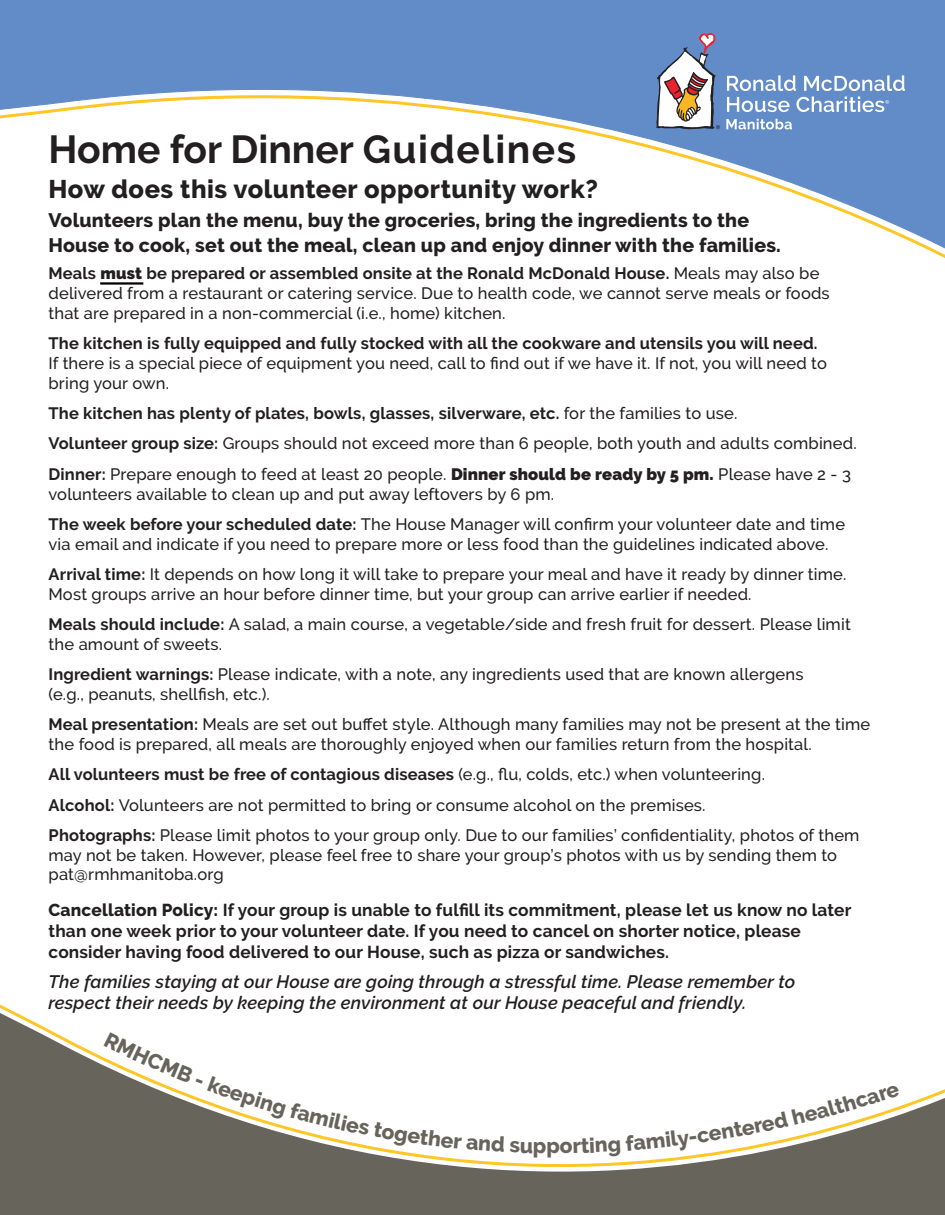
<style>
.page{position:relative;width:945px;height:1215px;background:#fff}
.page>*{position:absolute;margin:0;border:0;box-sizing:border-box;transform-origin:0 0}
.t1{font:700 39px "Raleway";color:#231f20}
.t2{font:800 25.5px "Raleway";letter-spacing:.02em;color:#231f20}
.t3{font:800 21px "Raleway";color:#67645c}
.t4{font:800 19.5px/24.8px "Raleway";letter-spacing:.01em;color:#231f20}
.t5{font:italic 600 18px/21px "Raleway";letter-spacing:.01em;color:#231f20}
.t6{font:700 17.25px/20.7px "Raleway";letter-spacing:.01em;color:#231f20}
.t7{font:500 16.5px/30.3px "Raleway";letter-spacing:.01em;color:#231f20}
.t8{font:700 16.5px "Raleway";letter-spacing:.01em;color:#231f20}
.s1{font-weight:700}
.s2{font-weight:900}
.s3{font-weight:800}
</style>
<div class="page">
<svg style="left:0;top:1004px;width:945px;height:186px"></svg>
<div style="left:0;top:1190px;width:945px;height:25px;background:#67645c"></div>
<svg style="left:143px;top:201px;width:802px;height:84px"></svg>
<svg style="left:703px;top:163px;width:242px;height:38px"></svg>
<div style="left:0;top:1122px;width:61px;height:93px;background:#67645c"></div>
<svg style="left:0;top:0;width:945px;height:163px;fill:#628cc8"></svg>
<svg style="left:726px;top:119px;width:66px;height:10px"></svg>
<svg style="left:656px;top:33px;width:64px;height:96px"></svg>
<svg style="left:727px;top:75px;width:178px;height:37px"></svg>
<hr style="left:100px;top:282px;width:43px;height:3px;background:#000">
<svg style="left:104px;top:1032px;width:442px;height:126px"></svg>
<svg style="left:560px;top:1084px;width:340px;height:72px"></svg>
<h1 class="t1" style="left:49px;top:127px;width:529px">Home for Dinner Guidelines</h1>
<h2 class="t2" style="left:49px;top:174px;width:551px">How does this volunteer opportunity work?</h2>
<p class="t4" style="left:49px;top:208px;width:734px">Volunteers plan the menu, buy the groceries, bring the ingredients to the<br>House to cook, set out the meal, clean up and enjoy dinner with the families.</p>
<p class="t7" style="left:49px;top:264px;width:783px;line-height:19.8px"><span class="s1">Meals</span> <span class="s2">must</span> <span class="s1">be prepared or assembled onsite at the Ronald McDonald House.</span> Meals may also be delivered from a restaurant or catering service. Due to health code, we cannot serve meals or foods that are prepared in a non-commercial (i.e., home) kitchen.</p>
<p class="t8" style="left:49px;top:334px;width:771px">The kitchen is fully equipped and fully stocked with all the cookware and utensils you will need.</p>
<p class="t7" style="left:49px;top:353px;width:780px;line-height:19.8px">If there is a special piece of equipment you need, call to find out if we have it. If not, you will need to bring your own.</p>
<p class="t7" style="left:49px;top:398px;width:810px"><span class="s1">The kitchen has plenty of plates, bowls, glasses, silverware, etc.</span> for the families to use.<br><span class="s1">Volunteer group size:</span> Groups should not exceed more than 6 people, both youth and adults combined.<br><span class="s1">Dinner:</span> Prepare enough to feed at least 20 people. <span class="s2">Dinner should be ready by 5 pm.</span> Please have 2 - 3</p>
<p class="t7" style="left:49px;top:479px;width:798px">volunteers available to clean up and put away leftovers by 6 pm.<br><span class="s1">The week before your scheduled date:</span> The House Manager will confirm your volunteer date and time</p>
<p class="t7" style="left:49px;top:529px;width:799px">via email and indicate if you need to prepare more or less food than the guidelines indicated above.<br><span class="s1">Arrival time:</span> It depends on how long it will take to prepare your meal and have it ready by dinner time.</p>
<p class="t7" style="left:49px;top:579px;width:804px">Most groups arrive an hour before dinner time, but your group can arrive earlier if needed.<br><span class="s1">Meals should include:</span> A salad, a main course, a vegetable/side and fresh fruit for dessert. Please limit</p>
<p class="t7" style="left:49px;top:629px;width:757px">the amount of sweets.<br><span class="s1">Ingredient warnings:</span> Please indicate, with a note, any ingredients used that are known allergens</p>
<p class="t7" style="left:49px;top:679px;width:823px">(e.g., peanuts, shellfish, etc.).<br><span class="s1">Meal presentation:</span> Meals are set out buffet style. Although many families may not be present at the time</p>
<p class="t7" style="left:49px;top:729px;width:812px">the food is prepared, all meals are thoroughly enjoyed when our families return from the hospital.<br><span class="s1">All volunteers must be free of contagious diseases</span> (e.g., flu, colds, etc.) when volunteering.<br><span class="s1">Alcohol:</span> Volunteers are not permitted to bring or consume alcohol on the premises.<br><span class="s1">Photographs:</span> Please limit photos to your group only. Due to our families’ confidentiality, photos of them</p>
<p class="t7" style="left:49px;top:845px;width:790px;line-height:19.8px">may not be taken. However, please feel free t0 share your group’s photos with us by sending them to pat@rmhmanitoba.org</p>
<p class="t6" style="left:49px;top:900px;width:804px"><span class="s3">Cancellation Policy:</span> If your group is unable to fulfill its commitment, please let us know no later than one week prior to your volunteer date. If you need to cancel on shorter notice, please consider having food delivered to our House, such as pizza or sandwiches.</p>
<p class="t5" style="left:49px;top:971px;width:748px">The families staying at our House are going through a stressful time. Please remember to respect their needs by keeping the environment at our House peaceful and friendly.</p>
<p class="t3" style="left:546px;top:1134px;width:15px">p</p>
</div>
